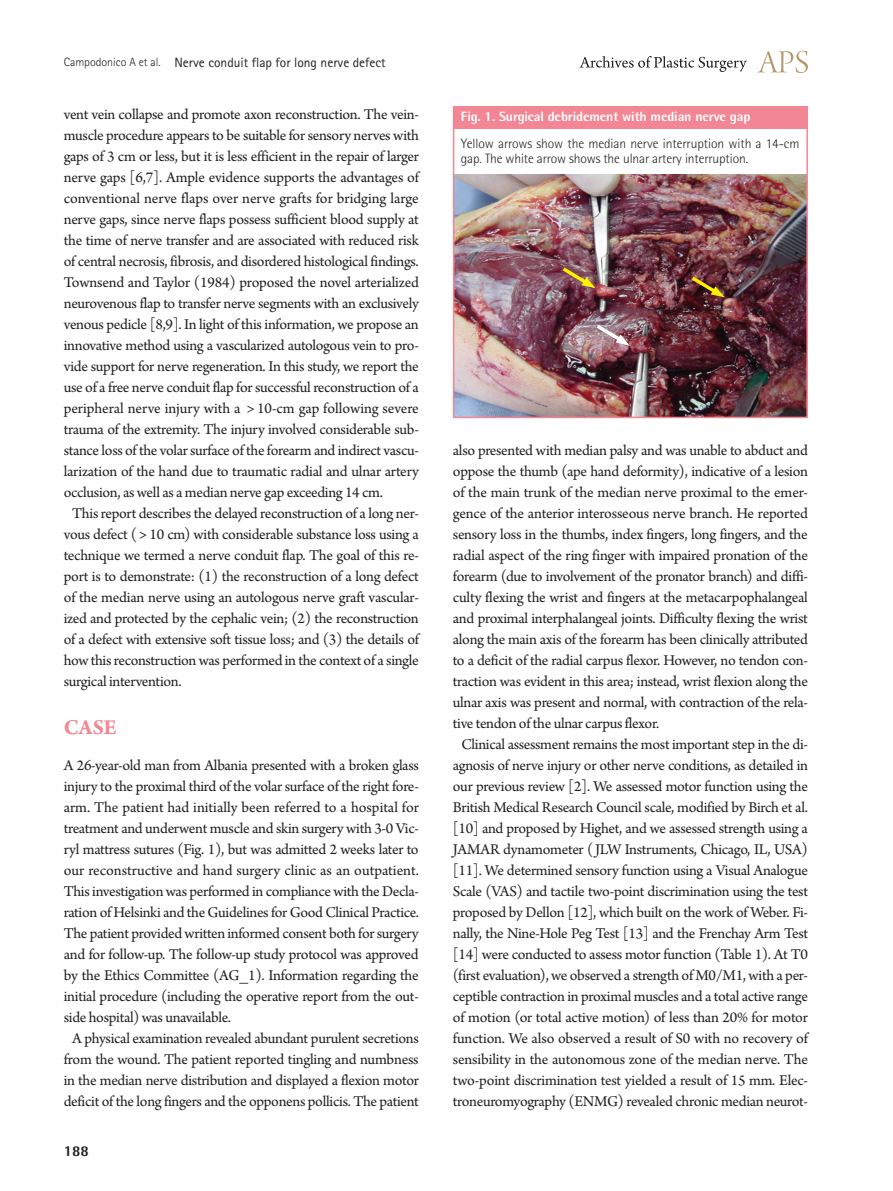
<style>
.page{position:relative;width:893px;height:1191px;background:#fff}
.page>*{position:absolute;margin:0;border:0;box-sizing:border-box;transform-origin:0 0}
.대제목{font:700 22.5px "Arno Pro";color:#f38694}
.본문{font:15.75px/21px "Arno Pro";letter-spacing:-.02em;color:#231f20;text-align:justify}
.본문_0{font:15.75px/21px "Arno Pro";letter-spacing:-.02em;color:#231f20;text-align:justify}
.t1{font:800 15px "Rotis Semi Sans Std";color:#231f20}
.그림설명{font:300 13.5px/15px "Rotis Semi Sans Std";letter-spacing:-.01em;color:#231f20}
.하시라_제목{font:13.5px "Rotis Sans Serif Std";color:#231f20}
.표그림제목{font:800 13.5px "Rotis Semi Sans Std";letter-spacing:-.01em;color:#fff}
.s1{font-weight:300;font-size:12px}
</style>
<div class="page">
<svg style="left:757px;top:51px;width:51px;height:22px"></svg>
<svg style="left:579px;top:56px;width:168px;height:16px"></svg>
<img style="left:456px;top:175px;width:349px;height:240px">
<div style="left:453px;top:106px;width:354px;height:23px;background:#f38694"></div>
<div style="left:453px;top:106px;width:355px;height:312px;border:2px solid #f38694"></div>
<svg style="left:563px;top:267px;width:32px;height:21px"></svg>
<svg style="left:692px;top:277px;width:32px;height:20px"></svg>
<svg style="left:597px;top:325px;width:32px;height:20px"></svg>
<p class="하시라_제목" style="left:64px;top:54px;width:324px"><span class="s1">Campodonico A et al.</span> Nerve conduit flap for long nerve defect</p>
<p class="본문" style="left:64px;top:105px;width:357px">vent vein collapse and promote axon reconstruction. The vein&shy;muscle procedure appears to be suitable for sensory nerves with gaps of 3 cm or less, but it is less efficient in the repair of larger nerve gaps [6,7]. Ample evidence supports the advantages of conventional nerve flaps over nerve grafts for bridging large nerve gaps, since nerve flaps possess sufficient blood supply at the time of nerve transfer and are associated with reduced risk of central necrosis, fibrosis, and disordered histological findings.<br>Townsend and Taylor (1984) proposed the novel arterialized neurovenous flap to transfer nerve segments with an exclusively venous pedicle [8,9]. In light of this information, we propose an innovative method using a vascularized autologous vein to pro&shy;vide support for nerve regeneration. In this study, we report the use of a free nerve conduit flap for successful reconstruction of a peripheral nerve injury with a &gt; 10-cm gap following severe trauma of the extremity. The injury involved considerable sub&shy;stance loss of the volar surface of the forearm and indirect vascu&shy;larization of the hand due to traumatic radial and ulnar artery occlusion, as well as a median nerve gap exceeding 14 cm.</p>
<p class="본문" style="left:64px;top:504px;width:357px;text-indent:9px">This report describes the delayed reconstruction of a long ner&shy;vous defect ( &gt; 10 cm) with considerable substance loss using a technique we termed a nerve conduit flap. The goal of this re&shy;port is to demonstrate: (1) the reconstruction of a long defect of the median nerve using an autologous nerve graft vascular&shy;ized and protected by the cephalic vein; (2) the reconstruction of a defect with extensive soft tissue loss; and (3) the details of how this reconstruction was performed in the context of a single surgical intervention.</p>
<p class="대제목" style="left:64px;top:714px;width:54px">CASE</p>
<p class="본문_0" style="left:64px;top:756px;width:357px">A 26-year-old man from Albania presented with a broken glass injury to the proximal third of the volar surface of the right fore&shy;arm. The patient had initially been referred to a hospital for treatment and underwent muscle and skin surgery with 3-0 Vic&shy;ryl mattress sutures (Fig. 1), but was admitted 2 weeks later to our reconstructive and hand surgery clinic as an outpatient.<br>This investigation was performed in compliance with the Decla&shy;ration of Helsinki and the Guidelines for Good Clinical Practice.<br>The patient provided written informed consent both for surgery and for follow-up. The follow-up study protocol was approved by the Ethics Committee (AG_1). Information regarding the initial procedure (including the operative report from the out&shy;side hospital) was unavailable.</p>
<p class="본문" style="left:64px;top:1029px;width:357px;text-align:center">A physical examination revealed abundant purulent secretions from the wound. The patient reported tingling and numbness in the median nerve distribution and displayed a flexion motor deficit of the long fingers and the opponens pollicis. The patient</p>
<p class="t1" style="left:64px;top:1141px;width:27px">188</p>
<p class="표그림제목" style="left:461px;top:108px;width:291px">Fig. 1. Surgical debridement with median nerve gap</p>
<p class="그림설명" style="left:461px;top:136px;width:340px">Yellow arrows show the median nerve interruption with a 14-cm gap. The white arrow shows the ulnar artery interruption.</p>
<p class="본문" style="left:453px;top:441px;width:357px">also presented with median palsy and was unable to abduct and oppose the thumb (ape hand deformity), indicative of a lesion of the main trunk of the median nerve proximal to the emer&shy;gence of the anterior interosseous nerve branch. He reported sensory loss in the thumbs, index fingers, long fingers, and the radial aspect of the ring finger with impaired pronation of the forearm (due to involvement of the pronator branch) and diffi&shy;culty flexing the wrist and fingers at the metacarpophalangeal and proximal interphalangeal joints. Difficulty flexing the wrist along the main axis of the forearm has been clinically attributed to a deficit of the radial carpus flexor. However, no tendon con&shy;traction was evident in this area; instead, wrist flexion along the ulnar axis was present and normal, with contraction of the rela&shy;tive tendon of the ulnar carpus flexor.</p>
<p class="본문" style="left:453px;top:735px;width:357px;text-align:center">Clinical assessment remains the most important step in the di&shy;agnosis of nerve injury or other nerve conditions, as detailed in our previous review [2]. We assessed motor function using the British Medical Research Council scale, modified by Birch et al. [10] and proposed by Highet, and we assessed strength using a JAMAR dynamometer (JLW Instruments, Chicago, IL, USA) [11]. We determined sensory function using a Visual Analogue Scale (VAS) and tactile two-point discrimination using the test proposed by Dellon [12], which built on the work of Weber. Fi&shy;nally, the Nine-Hole Peg Test [13] and the Frenchay Arm Test [14] were conducted to assess motor function (Table 1). At T0 (first evaluation), we observed a strength of M0/M1, with a per&shy;ceptible contraction in proximal muscles and a total active range of motion (or total active motion) of less than 20% for motor function. We also observed a result of S0 with no recovery of sensibility in the autonomous zone of the median nerve. The two-point discrimination test yielded a result of 15 mm. Elec&shy;troneuromyography (ENMG) revealed chronic median neurot-</p>
</div>
